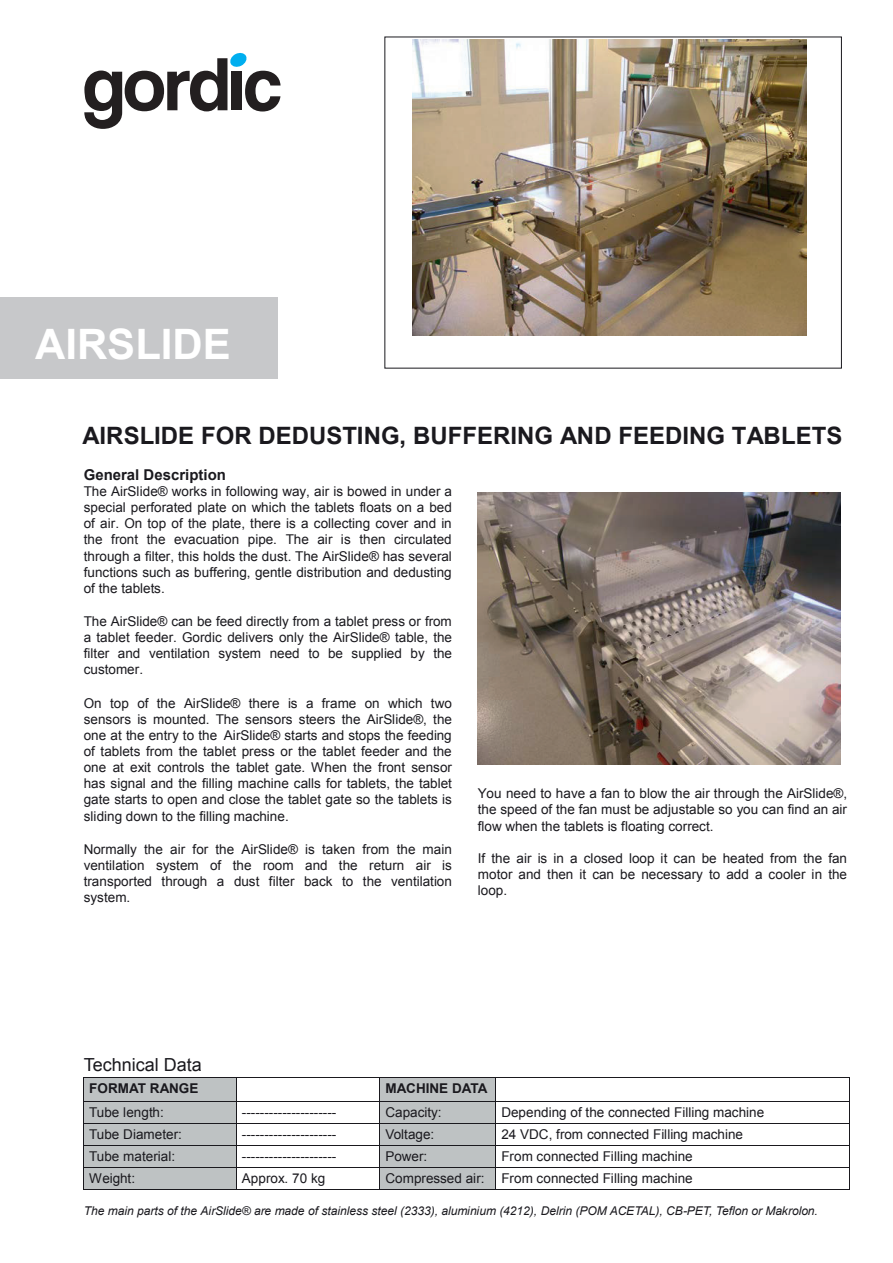
<style>
.page{position:relative;width:893px;height:1263px;background:#fff}
.page>*{position:absolute;margin:0;border:0;box-sizing:border-box;transform-origin:0 0}
.t1{font:700 42px "Arial";color:#fff}
.t2{font:700 24px "Arial";color:#1a191e}
.t3{font:18px "Arial";color:#1a191e}
.t4{font:700 15px "Arial";color:#1a191e}
.t5{font:13.5px/16.2px "Arial";letter-spacing:.005em;color:#1a191e;text-align:justify}
.t6{font:700 13.5px "Arial";color:#1a191e}
.t7{font:italic 12px "Arial";letter-spacing:-.005em;color:#1a191e}
</style>
<div class="page">
<img style="left:412px;top:40px;width:395px;height:295px">
<div style="left:0;top:297px;width:278px;height:82px;background:#c7c8ca"></div>
<img style="left:478px;top:492px;width:363px;height:272px">
<div style="left:84px;top:1096px;width:152px;height:5px;background:#bec2c3"></div>
<div style="left:84px;top:1077px;width:152px;height:19px;background:#bec2c3"></div>
<div style="left:380px;top:1096px;width:115px;height:5px;background:#bec2c3"></div>
<div style="left:380px;top:1077px;width:115px;height:19px;background:#bec2c3"></div>
<hr style="left:84px;top:1077px;width:152px;height:1px;background:#1a191e">
<hr style="left:236px;top:1077px;width:143px;height:1px;background:#1a191e">
<hr style="left:380px;top:1077px;width:115px;height:1px;background:#1a191e">
<hr style="left:496px;top:1077px;width:353px;height:1px;background:#1a191e">
<hr style="left:84px;top:1120px;width:152px;height:3px;background:#bec2c3">
<div style="left:84px;top:1102px;width:152px;height:18px;background:#bec2c3"></div>
<hr style="left:380px;top:1120px;width:115px;height:3px;background:#bec2c3">
<div style="left:380px;top:1102px;width:115px;height:18px;background:#bec2c3"></div>
<hr style="left:84px;top:1101px;width:152px;height:1px;background:#1a191e">
<hr style="left:236px;top:1101px;width:143px;height:1px;background:#1a191e">
<hr style="left:380px;top:1101px;width:115px;height:1px;background:#1a191e">
<hr style="left:496px;top:1101px;width:353px;height:1px;background:#1a191e">
<hr style="left:84px;top:1142px;width:152px;height:3px;background:#bec2c3">
<div style="left:84px;top:1124px;width:152px;height:18px;background:#bec2c3"></div>
<hr style="left:380px;top:1142px;width:115px;height:3px;background:#bec2c3">
<div style="left:380px;top:1124px;width:115px;height:18px;background:#bec2c3"></div>
<hr style="left:84px;top:1123px;width:152px;height:1px;background:#1a191e">
<hr style="left:236px;top:1123px;width:143px;height:1px;background:#1a191e">
<hr style="left:380px;top:1123px;width:115px;height:1px;background:#1a191e">
<hr style="left:496px;top:1123px;width:353px;height:1px;background:#1a191e">
<hr style="left:84px;top:1164px;width:152px;height:3px;background:#bec2c3">
<div style="left:84px;top:1146px;width:152px;height:18px;background:#bec2c3"></div>
<hr style="left:380px;top:1164px;width:115px;height:3px;background:#bec2c3">
<div style="left:380px;top:1146px;width:115px;height:18px;background:#bec2c3"></div>
<hr style="left:84px;top:1145px;width:152px;height:1px;background:#1a191e">
<hr style="left:236px;top:1145px;width:143px;height:1px;background:#1a191e">
<hr style="left:380px;top:1145px;width:115px;height:1px;background:#1a191e">
<hr style="left:496px;top:1145px;width:353px;height:1px;background:#1a191e">
<hr style="left:84px;top:1186px;width:152px;height:3px;background:#bec2c3">
<div style="left:84px;top:1167px;width:152px;height:19px;background:#bec2c3"></div>
<hr style="left:380px;top:1186px;width:115px;height:3px;background:#bec2c3">
<div style="left:380px;top:1167px;width:115px;height:19px;background:#bec2c3"></div>
<hr style="left:84px;top:1167px;width:152px;height:1px;background:#1a191e">
<hr style="left:236px;top:1167px;width:143px;height:1px;background:#1a191e">
<hr style="left:380px;top:1167px;width:115px;height:1px;background:#1a191e">
<hr style="left:496px;top:1167px;width:353px;height:1px;background:#1a191e">
<svg style="left:83px;top:1077px;width:1px;height:113px"></svg>
<hr style="left:84px;top:1189px;width:152px;height:1px;background:#1a191e">
<svg style="left:236px;top:1078px;width:1px;height:111px"></svg>
<hr style="left:236px;top:1189px;width:143px;height:1px;background:#1a191e">
<svg style="left:379px;top:1077px;width:1px;height:113px"></svg>
<hr style="left:380px;top:1189px;width:115px;height:1px;background:#1a191e">
<svg style="left:495px;top:1077px;width:1px;height:113px"></svg>
<hr style="left:496px;top:1189px;width:353px;height:1px;background:#1a191e">
<svg style="left:849px;top:1077px;width:1px;height:113px"></svg>
<svg style="left:84px;top:53px;width:197px;height:76px"></svg>
<h1 class="t1" style="left:35px;top:317px;width:197px">AIRSLIDE</h1>
<h2 class="t2" style="left:82px;top:420px;width:761px">AIRSLIDE FOR DEDUSTING, BUFFERING AND FEEDING TABLETS</h2>
<p class="t4" style="left:84px;top:465px;width:144px">General Description</p>
<p class="t5" style="left:84px;top:483px;width:370px">The AirSlide® works in following way, air is bowed in under a special perforated plate on which the tablets floats on a bed of air. On top of the plate, there is a collecting cover and in the front the evacuation pipe. The air is then circulated through a filter, this holds the dust. The AirSlide® has several functions such as buffering, gentle distribution and dedusting of the tablets.</p>
<p class="t5" style="left:84px;top:613px;width:370px">The AirSlide® can be feed directly from a tablet press or from a tablet feeder. Gordic delivers only the AirSlide® table, the filter and ventilation system need to be supplied by the customer.</p>
<p class="t5" style="left:84px;top:695px;width:370px">On top of the AirSlide® there is a frame on which two sensors is mounted. The sensors steers the AirSlide®, the one at the entry to the AirSlide® starts and stops the feeding of tablets from the tablet press or the tablet feeder and the one at exit controls the tablet gate. When the front sensor has signal and the filling machine calls for tablets, the tablet gate starts to open and close the tablet gate so the tablets is sliding down to the filling machine.</p>
<p class="t5" style="left:84px;top:841px;width:370px">Normally the air for the AirSlide® is taken from the main ventilation system of the room and the return air is transported through a dust filter back to the ventilation system.</p>
<p class="t5" style="left:478px;top:785px;width:371px">You need to have a fan to blow the air through the AirSlide®, the speed of the fan must be adjustable so you can find an air flow when the tablets is floating correct.</p>
<p class="t5" style="left:478px;top:850px;width:371px">If the air is in a closed loop it can be heated from the fan motor and then it can be necessary to add a cooler in the loop.</p>
<h3 class="t3" style="left:84px;top:1053px;width:120px">Technical Data</h3>
<p class="t6" style="left:89px;top:1079px;width:111px">FORMAT RANGE</p>
<p class="t6" style="left:385px;top:1079px;width:104px">MACHINE DATA</p>
<p class="t5" style="left:89px;top:1105px;width:76px">Tube length:</p>
<p class="t5" style="left:242px;top:1105px;width:96px">---------------------</p>
<p class="t5" style="left:385px;top:1105px;width:58px">Capacity:</p>
<p class="t5" style="left:501px;top:1105px;width:264px">Depending of the connected Filling machine</p>
<p class="t5" style="left:89px;top:1126px;width:94px">Tube Diameter:</p>
<p class="t5" style="left:242px;top:1126px;width:96px">---------------------</p>
<p class="t5" style="left:385px;top:1126px;width:50px">Voltage:</p>
<p class="t5" style="left:501px;top:1126px;width:243px">24 VDC, from connected Filling machine</p>
<p class="t5" style="left:89px;top:1148px;width:87px">Tube material:</p>
<p class="t5" style="left:242px;top:1148px;width:96px">---------------------</p>
<p class="t5" style="left:385px;top:1148px;width:43px">Power:</p>
<p class="t5" style="left:501px;top:1148px;width:193px">From connected Filling machine</p>
<p class="t5" style="left:89px;top:1170px;width:47px">Weight:</p>
<p class="t5" style="left:242px;top:1170px;width:85px">Approx. 70 kg</p>
<p class="t5" style="left:385px;top:1170px;width:309px">Compressed air: From connected Filling machine</p>
<p class="t7" style="left:84px;top:1203px;width:736px">The main parts of the AirSlide® are made of stainless steel (2333), aluminium (4212), Delrin (POM ACETAL), CB-PET, Teflon or Makrolon.</p>
</div>
